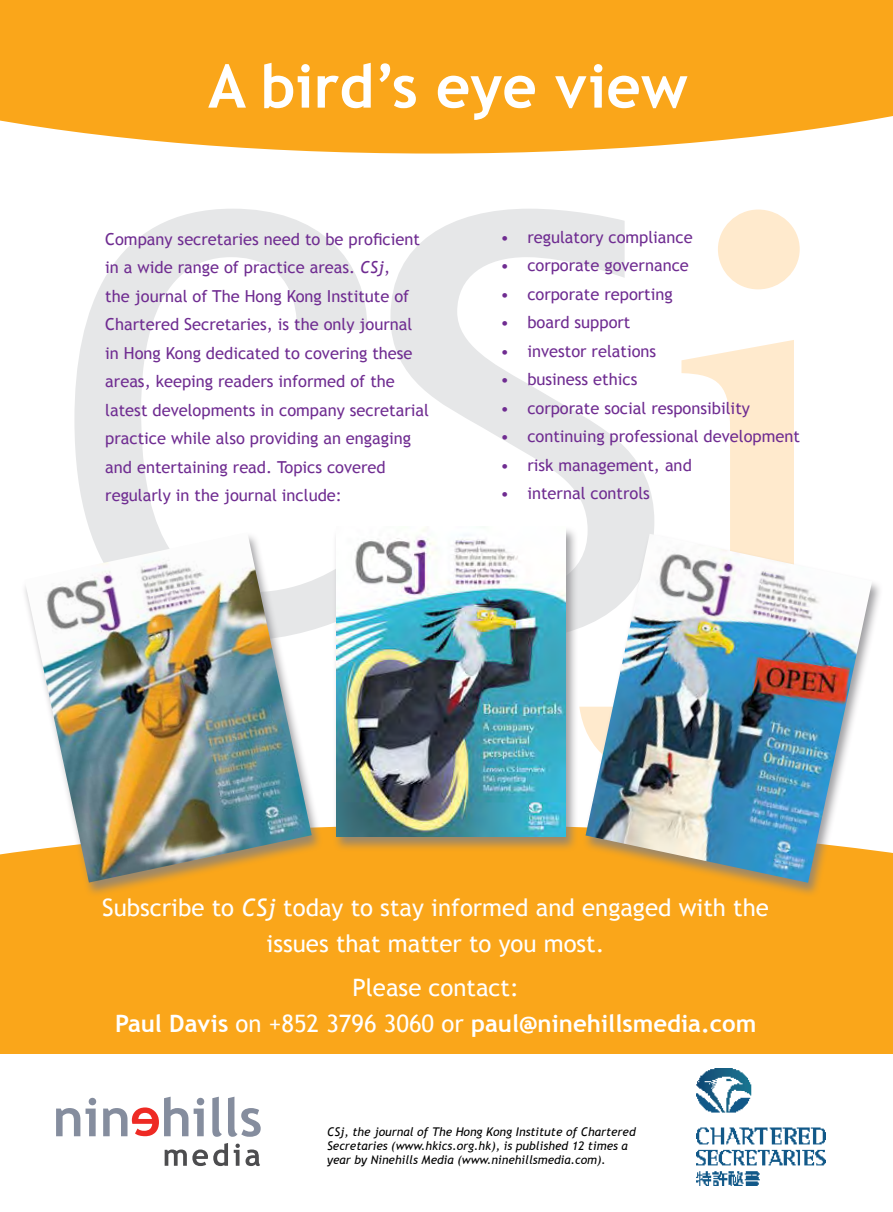
<style>
.page{position:relative;width:893px;height:1212px;background:#fff}
.page>*{position:absolute;margin:0;border:0;box-sizing:border-box;transform-origin:0 0}
.t1{font:700 60px "Trebuchet MS";color:#fff}
.t2{font:24px/36px "Trebuchet MS";color:#fff;text-align:center}
.t3{font:700 24px/36px "Trebuchet MS";color:#fff;text-align:center}
.t4{font:16.5px/28.5px "Trebuchet MS";color:#6f2c91}
.t5{font:italic 12px/14.4px "Trebuchet MS";color:#000}
.s1{font-style:italic}
.s2{font-weight:400}
</style>
<div class="page">
<div style="left:0;top:826px;width:893px;height:228px;background:#faa61a"></div>
<svg style="left:0;top:0;width:893px;height:154px;background:#faac2b"></svg>
<svg style="left:74px;top:209px;width:505px;height:420px"></svg>
<svg style="left:579px;top:209px;width:221px;height:510px"></svg>
<div style="left:21px;top:532px;width:302px;height:365px;background:#807f83;opacity:.75"></div>
<img style="left:25px;top:532px;width:287px;height:350px">
<svg style="left:56px;top:1096px;width:205px;height:41px"></svg>
<svg style="left:165px;top:1143px;width:63px;height:23px"></svg>
<svg style="left:234px;top:1143px;width:6px;height:23px"></svg>
<svg style="left:246px;top:1149px;width:14px;height:17px"></svg>
<div style="left:582px;top:533px;width:302px;height:364px;background:#807f83;opacity:.75"></div>
<img style="left:585px;top:534px;width:287px;height:349px">
<div style="left:332px;top:525px;width:246px;height:327px;background:#807f83;opacity:.75"></div>
<img style="left:336px;top:526px;width:230px;height:310px">
<img style="left:696px;top:1068px;width:129px;height:117px">
<h1 class="t1" style="left:208px;top:49px;width:481px">A bird’s eye view</h1>
<p class="t4" style="left:105px;top:225px;width:325px">Company secretaries need to be proficient in a wide range of practice areas. <span class="s1">CSj</span>,<br>the journal of The Hong Kong Institute of Chartered Secretaries, is the only journal in Hong Kong dedicated to covering these areas, keeping readers informed of the latest developments in company secretarial practice while also providing an engaging and entertaining read. Topics covered regularly in the journal include:</p>
<p class="t4" style="left:500px;top:223px;width:194px">• regulatory compliance</p>
<p class="t4" style="left:500px;top:251px;width:190px">• corporate governance</p>
<p class="t4" style="left:500px;top:280px;width:174px">• corporate reporting</p>
<p class="t4" style="left:500px;top:308px;width:132px">• board support</p>
<p class="t4" style="left:500px;top:337px;width:157px">• investor relations</p>
<p class="t4" style="left:500px;top:365px;width:138px">• business ethics</p>
<p class="t4" style="left:500px;top:394px;width:251px">• corporate social responsibility</p>
<p class="t4" style="left:500px;top:422px;width:301px">• continuing professional development</p>
<p class="t4" style="left:500px;top:451px;width:193px">• risk management, and</p>
<p class="t4" style="left:500px;top:479px;width:151px">• internal controls</p>
<h2 class="t2" style="left:102px;top:890px;width:668px">Subscribe to <span class="s1">CSj</span> today to stay informed and engaged with the issues that matter to you most.</h2>
<h2 class="t3" style="left:115px;top:969px;width:643px"><span class="s2">Please contact:<br></span>Paul Davis <span class="s2">on +852 3796 3060 or</span> paul@ninehillsmedia.com</h2>
<p class="t5" style="left:327px;top:1124px;width:310px">CSj, the journal of The Hong Kong Institute of Chartered<br>Secretaries (www.hkics.org.hk), is published 12 times a year by Ninehills Media (www.ninehillsmedia.com).</p>
</div>
